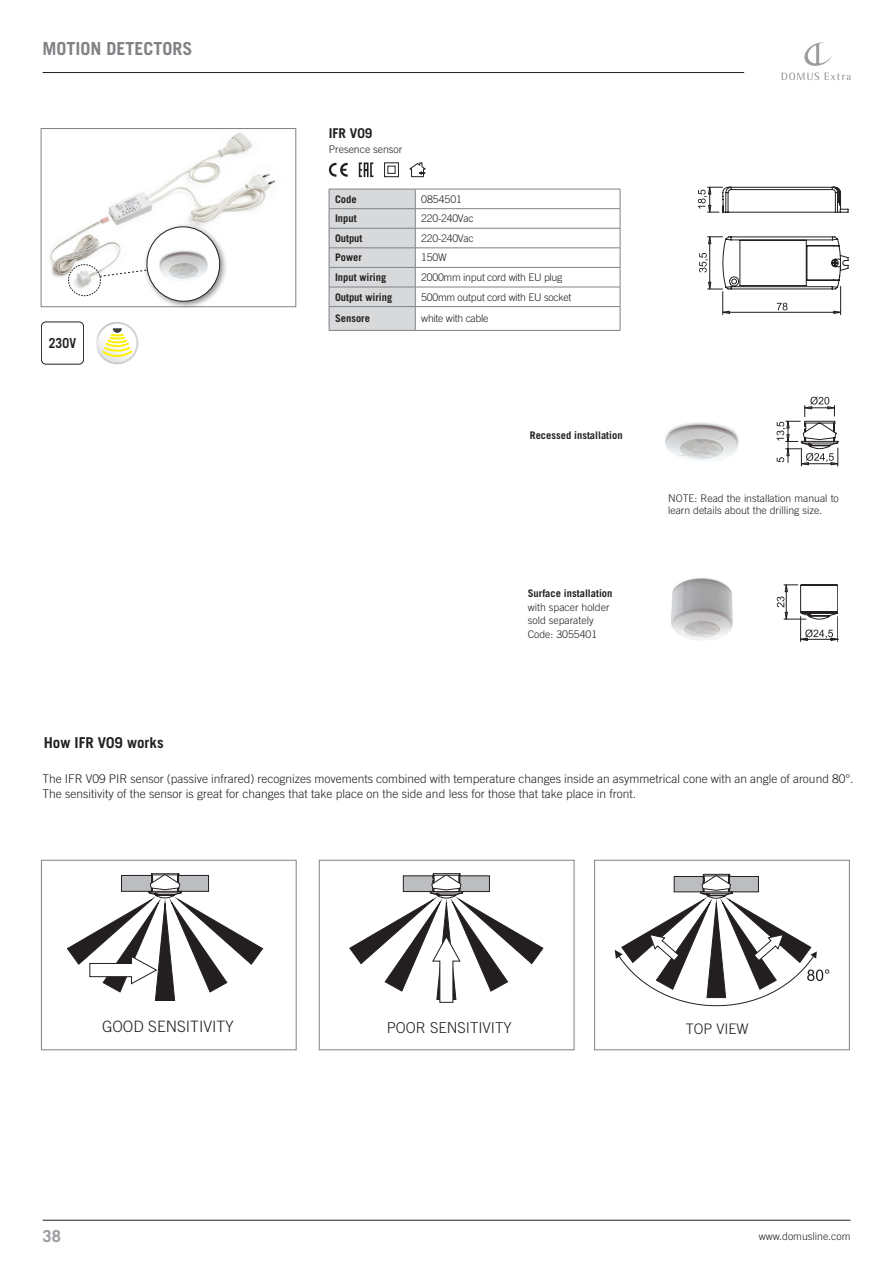
<style>
.page{position:relative;width:893px;height:1263px;background:#fff}
.page>*{position:absolute;margin:0;border:0;box-sizing:border-box;transform-origin:0 0}
.t1{font:700 18px "Trade Gothic LT Pro";color:#808285}
.t2{font:700 16.5px "Trade Gothic LT Pro";color:#9b9da0}
.t3{font:300 15.75px "Trade Gothic LT Pro";color:#231f20}
.t4{font:300 15px "Trade Gothic LT Pro";color:#231f20}
.t5{font:700 15px "Trade Gothic LT Pro";color:#231f20}
.t6{font:300 14.55px "Trade Gothic LT Pro";color:#231f20}
.t7{font:700 13.8px "Trade Gothic LT Pro";color:#231f20;scale:.87 1}
.t8{font:700 13.5px "Trade Gothic LT Pro";color:#231f20}
.t9{font:300 12px/14.4px "Trade Gothic LT Pro";color:#231f20}
.t10{font:300 10.5px/12.6px "Trade Gothic LT Pro";color:#231f20}
.t11{font:700 10.5px "Trade Gothic LT Pro";color:#231f20}
.t12{font:300 10.5px "Trade Gothic LT Pro";letter-spacing:-.025em;color:#231f20}
</style>
<div class="page">
<hr style="left:43px;top:72px;width:701px;height:1px;background:#231f20">
<hr style="left:43px;top:1220px;width:807px;height:1px;background:#231f20">
<svg style="left:781px;top:43px;width:69px;height:37px"></svg>
<img style="left:49px;top:133px;width:227px;height:145px">
<div style="left:41px;top:128px;width:255px;height:179px;border:1px solid #808285"></div>
<svg style="left:698px;top:186px;width:151px;height:129px"></svg>
<img style="left:96px;top:322px;width:42px;height:42px">
<img style="left:98px;top:324px;width:39px;height:39px">
<div style="left:41px;top:322px;width:43px;height:42px;border:1px solid #231f20;border-radius:5px"></div>
<img style="left:671px;top:578px;width:62px;height:62px">
<svg style="left:777px;top:397px;width:62px;height:70px"></svg>
<svg style="left:777px;top:585px;width:62px;height:57px"></svg>
<div style="left:143px;top:223px;width:85px;height:86px;background:#231f20;opacity:.52"></div>
<svg style="left:68px;top:223px;width:156px;height:81px"></svg>
<img style="left:665px;top:422px;width:74px;height:39px">
<svg style="left:384px;top:162px;width:15px;height:15px"></svg>
<svg style="left:409px;top:162px;width:16px;height:15px"></svg>
<svg style="left:329px;top:163px;width:19px;height:14px"></svg>
<svg style="left:359px;top:162px;width:14px;height:15px"></svg>
<hr style="left:415px;top:189px;width:205px;height:1px;background:#808285">
<hr style="left:415px;top:208px;width:205px;height:1px;background:#808285">
<hr style="left:415px;top:228px;width:205px;height:1px;background:#808285">
<hr style="left:415px;top:248px;width:205px;height:1px;background:#808285">
<hr style="left:415px;top:267px;width:205px;height:1px;background:#808285">
<hr style="left:415px;top:287px;width:205px;height:1px;background:#808285">
<hr style="left:415px;top:306px;width:205px;height:1px;background:#808285">
<svg style="left:329px;top:189px;width:87px;height:141px;background:#d2d3d5"></svg>
<svg style="left:620px;top:189px;width:1px;height:141px"></svg>
<hr style="left:329px;top:330px;width:86px;height:1px;background:#808285">
<hr style="left:415px;top:330px;width:205px;height:1px;background:#808285">
<svg style="left:66px;top:873px;width:198px;height:128px"></svg>
<div style="left:41px;top:860px;width:255px;height:190px;border:1px solid #808285"></div>
<svg style="left:349px;top:873px;width:195px;height:130px"></svg>
<div style="left:319px;top:860px;width:255px;height:190px;border:1px solid #808285"></div>
<svg style="left:615px;top:874px;width:214px;height:133px"></svg>
<div style="left:594px;top:860px;width:255px;height:190px;border:1px solid #808285"></div>
<p class="t1" style="left:43px;top:38px;width:152px">MOTION DETECTORS</p>
<p class="t7" style="left:49px;top:335px;width:33px">230V</p>
<p class="t8" style="left:329px;top:125px;width:45px">IFR V09</p>
<p class="t10" style="left:329px;top:143px;width:75px">Presence sensor</p>
<p class="t11" style="left:335px;top:192px;width:23px">Code</p>
<p class="t10" style="left:421px;top:192px;width:42px">0854501</p>
<p class="t11" style="left:335px;top:212px;width:23px">Input</p>
<p class="t12" style="left:421px;top:212px;width:54px">220-240Vac</p>
<p class="t11" style="left:335px;top:232px;width:29px">Output</p>
<p class="t12" style="left:421px;top:232px;width:54px">220-240Vac</p>
<p class="t11" style="left:335px;top:251px;width:28px">Power</p>
<p class="t10" style="left:421px;top:251px;width:27px">150W</p>
<p class="t11" style="left:335px;top:271px;width:53px">Input wiring</p>
<p class="t12" style="left:421px;top:271px;width:143px">2000mm input cord with EU plug</p>
<p class="t11" style="left:335px;top:290px;width:59px">Output wiring</p>
<p class="t12" style="left:421px;top:291px;width:151px">500mm output cord with EU socket</p>
<p class="t11" style="left:335px;top:312px;width:36px">Sensore</p>
<p class="t12" style="left:421px;top:312px;width:69px">white with cable</p>
<p class="t11" style="left:530px;top:429px;width:94px">Recessed installation</p>
<p class="t11" style="left:528px;top:587px;width:86px">Surface installation</p>
<p class="t10" style="left:528px;top:601px;width:83px">with spacer holder</p>
<p class="t10" style="left:528px;top:614px;width:67px">sold separately</p>
<p class="t10" style="left:528px;top:628px;width:71px">Code: 3055401</p>
<p class="t10" style="left:668px;top:492px;width:172px">NOTE: Read the installation manual to learn details about the drilling size.</p>
<p class="t5" style="left:44px;top:734px;width:122px">How IFR V09 works</p>
<p class="t9" style="left:43px;top:772px;width:812px">The IFR V09 PIR sensor (passive infrared) recognizes movements combined with temperature changes inside an asymmetrical cone with an angle of around 80°.<br>The sensitivity of the sensor is great for changes that take place on the side and less for those that take place in front.</p>
<p class="t3" style="left:102px;top:1017px;width:133px">GOOD SENSITIVITY</p>
<p class="t4" style="left:387px;top:1018px;width:127px">POOR SENSITIVITY</p>
<p class="t6" style="left:686px;top:1020px;width:64px">TOP VIEW</p>
<h2 class="t2" style="left:43px;top:1226px;width:20px">38</h2>
<p class="t10" style="left:759px;top:1229px;width:93px">www.domusline.com</p>
</div>
